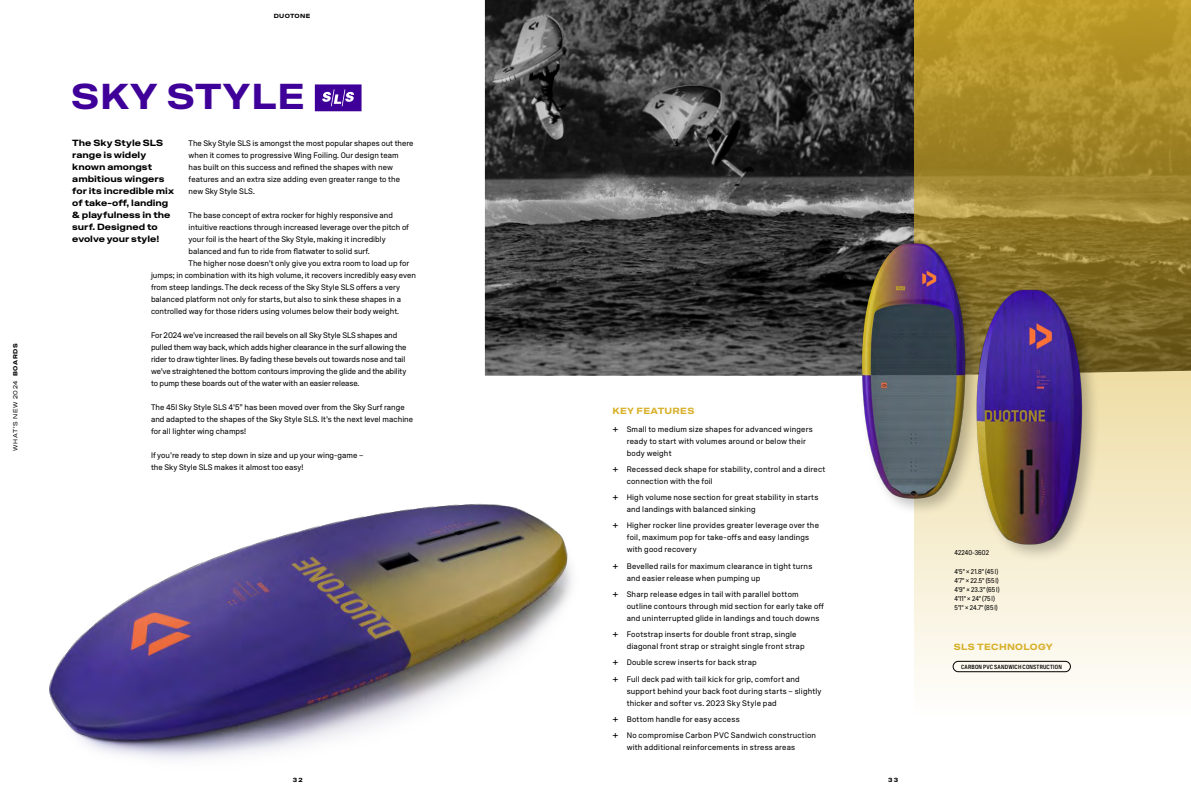
<style>
.page{position:relative;width:1191px;height:794px;background:#fff}
.page>*{position:absolute;margin:0;border:0;box-sizing:border-box;transform-origin:0 0}
.t1{font:700 expanded 36px "DUOTONE";letter-spacing:.025em;color:#3f0099}
.t2{font:700 expanded 9px/12px "DUOTONE";color:#000}
.t3{font:700 expanded 9px "DUOTONE";letter-spacing:.03em;color:#d8b02a}
.t4{font:8px/12px "DUOTONE";letter-spacing:.005em;color:#000}
.t5{font:8px/12px "DUOTONE";letter-spacing:.025em;color:#000}
.t6{font:condensed 7px/9px "DUOTONE";letter-spacing:.005em;color:#000}
.t7{font:500 condensed 6px "DUOTONE";letter-spacing:.03em;color:#000}
.t8{font:expanded 6px "DUOTONE";letter-spacing:.1em;color:#000}
.t9{font:700 expanded 6px "DUOTONE";letter-spacing:.05em;color:#000}
.s1{font-weight:700}
.s2{font-size:11px}
</style>
<div class="page">
<img style="left:49px;top:340px;width:523px;height:419px">
<img style="left:485px;top:0;width:429px;height:376px">
<svg style="left:914px;top:0;width:277px;height:683px;background:#c3b06e"></svg>
<div style="left:973px;top:286px;width:127px;height:277px;background:#000;opacity:.25"></div>
<img style="left:971px;top:266px;width:126px;height:300px">
<div style="left:858px;top:239px;width:126px;height:278px;background:#000;opacity:.25"></div>
<img style="left:850px;top:221px;width:121px;height:299px">
<div style="left:952px;top:661px;width:118px;height:11px;border:1px solid #000;border-radius:5px"></div>
<svg style="left:315px;top:84px;width:46px;height:27px"></svg>
<p class="t8" style="left:12px;top:450px;width:109px;rotate:-90deg">WHAT’S NEW 2024 <span class="s1">BOARDS</span></p>
<p class="t9" style="left:274px;top:12px;width:38px">DUOTONE</p>
<h1 class="t1" style="left:71px;top:74px;width:235px">SKY STYLE</h1>
<p class="t4" style="left:189px;top:137px;width:226px">The Sky Style SLS is amongst the most popular shapes out there when it comes to progressive Wing Foiling. Our design team has built on this success and refined the shapes with new features and an extra size adding even greater range to the new Sky Style SLS.</p>
<p class="t4" style="left:189px;top:209px;width:206px">The base concept of extra rocker for highly responsive and</p>
<p class="t4" style="left:189px;top:221px;width:222px">intuitive reactions through increased leverage over the pitch of</p>
<p class="t4" style="left:189px;top:233px;width:199px">your foil is the heart of the Sky Style, making it incredibly</p>
<p class="t4" style="left:189px;top:245px;width:183px">balanced and fun to ride from flatwater to solid surf.</p>
<p class="t4" style="left:189px;top:257px;width:222px">The higher nose doesn’t only give you extra room to load up for</p>
<p class="t4" style="left:151px;top:269px;width:267px">jumps; in combination with its high volume, it recovers incredibly easy even</p>
<p class="t4" style="left:151px;top:281px;width:250px">from steep landings. The deck recess of the Sky Style SLS offers a very</p>
<p class="t4" style="left:151px;top:293px;width:252px">balanced platform not only for starts, but also to sink these shapes in a</p>
<p class="t4" style="left:151px;top:305px;width:250px">controlled way for those riders using volumes below their body weight.</p>
<p class="t4" style="left:151px;top:329px;width:257px">For 2024 we’ve increased the rail bevels on all Sky Style SLS shapes and pulled them way back, which adds higher clearance in the surf allowing the rider to draw tighter lines. By fading these bevels out towards nose and tail we’ve straightened the bottom contours improving the glide and the ability to pump these boards out of the water with an easier release.</p>
<p class="t4" style="left:151px;top:401px;width:264px">The 45l Sky Style SLS 4’5” has been moved over from the Sky Surf range and adapted to the shapes of the Sky Style SLS. It’s the next level machine for all lighter wing champs!</p>
<p class="t4" style="left:151px;top:449px;width:214px">If you’re ready to step down in size and up your wing-game – the Sky Style SLS makes it almost too easy!</p>
<p class="t2" style="left:72px;top:136px;width:103px">The Sky Style SLS range is widely known amongst ambitious wingers for its incredible mix of take-off, landing &amp; playfulness in the surf. Designed to evolve your style!</p>
<p class="t3" style="left:612px;top:405px;width:83px">KEY FEATURES</p>
<p class="t5" style="left:626px;top:422px;width:188px;text-indent:-14px"><span class="s2">+</span> Small to medium size shapes for advanced wingers ready to start with volumes around or below their body weight</p>
<p class="t5" style="left:626px;top:463px;width:200px;text-indent:-14px"><span class="s2">+</span> Recessed deck shape for stability, control and a direct connection with the foil</p>
<p class="t5" style="left:626px;top:491px;width:193px;text-indent:-14px"><span class="s2">+</span> High volume nose section for great stability in starts and landings with balanced sinking</p>
<p class="t5" style="left:626px;top:519px;width:194px;text-indent:-14px"><span class="s2">+</span> Higher rocker line provides greater leverage over the foil, maximum pop for take-offs and easy landings with good recovery</p>
<p class="t5" style="left:626px;top:559px;width:187px;text-indent:-14px"><span class="s2">+</span> Bevelled rails for maximum clearance in tight turns and easier release when pumping up</p>
<p class="t5" style="left:626px;top:588px;width:199px;text-indent:-14px"><span class="s2">+</span> Sharp release edges in tail with parallel bottom outline contours through mid section for early take off and uninterrupted glide in landings and touch downs</p>
<p class="t5" style="left:626px;top:628px;width:179px;text-indent:-14px"><span class="s2">+</span> Footstrap inserts for double front strap, single diagonal front strap or straight single front strap</p>
<p class="t5" style="left:612px;top:654px;width:189px;line-height:16.3px"><span class="s2">+</span> Double screw inserts for back strap<br><span class="s2">+</span> Full deck pad with tail kick for grip, comfort and</p>
<p class="t5" style="left:626px;top:684px;width:196px">support behind your back foot during starts – slightly thicker and softer vs. 2023 Sky Style pad</p>
<p class="t5" style="left:612px;top:711px;width:205px;line-height:16.3px"><span class="s2">+</span> Bottom handle for easy access<br><span class="s2">+</span> No compromise Carbon PVC Sandwich construction</p>
<p class="t5" style="left:626px;top:741px;width:170px">with additional reinforcements in stress areas</p>
<p class="t9" style="left:293px;top:776px;width:11px">32</p>
<p class="t9" style="left:888px;top:776px;width:11px">33</p>
<p class="t6" style="left:954px;top:548px;width:36px">42240-3602</p>
<p class="t6" style="left:954px;top:567px;width:46px">4'5" × 21.8" (45 l)<br>4'7" × 22.5" (55 l)<br>4'9" × 23.3" (65 l)<br>4'11" × 24" (75 l)<br>5'1" × 24.7" (85 l)</p>
<p class="t3" style="left:954px;top:641px;width:100px">SLS TECHNOLOGY</p>
<p class="t7" style="left:961px;top:663px;width:102px">CARBON PVC SANDWICH CONSTRUCTION</p>
</div>
